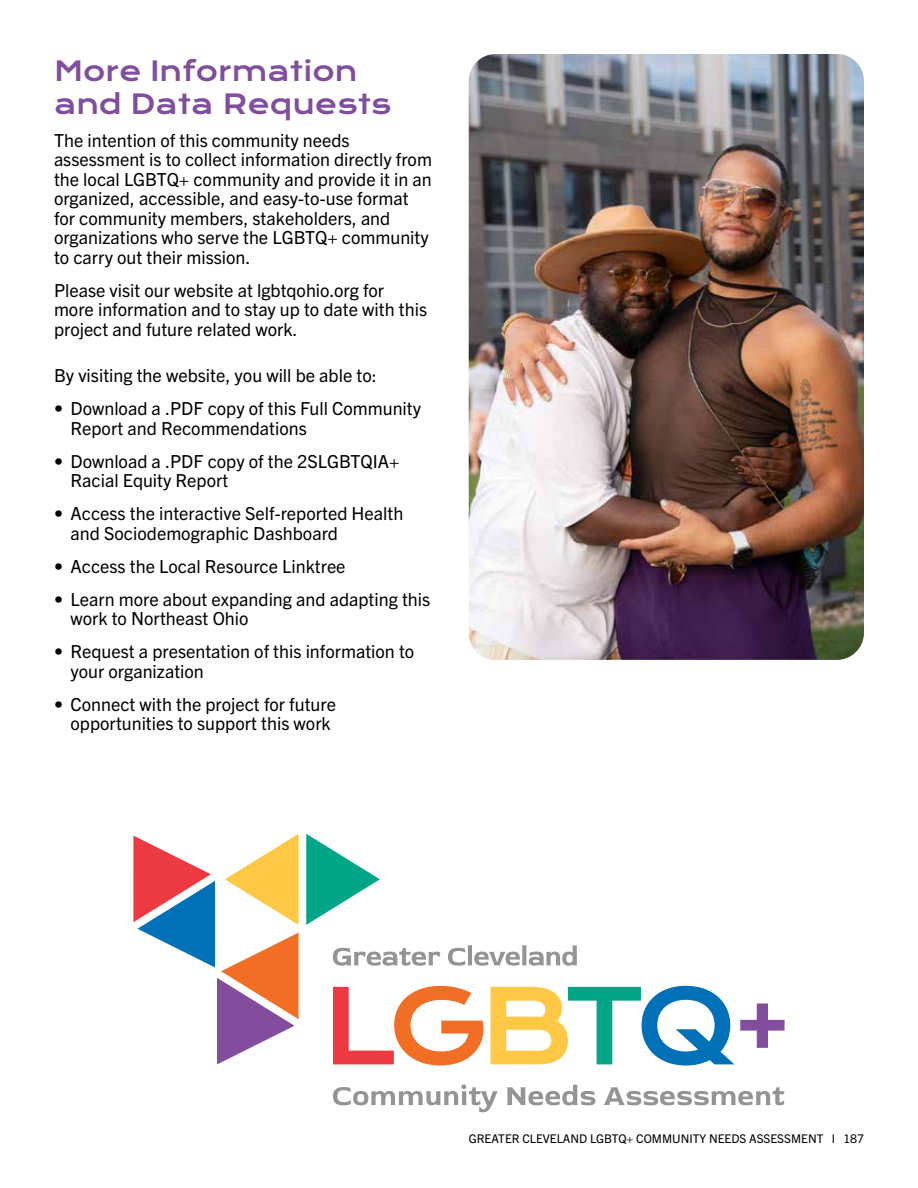
<style>
.page{position:relative;width:918px;height:1188px;background:#fff}
.page>*{position:absolute;margin:0;border:0;box-sizing:border-box;transform-origin:0 0}
.t1{font:27px/33px "Krona One";color:#814d9e}
.t2{font:18px/19.5px "Trade Gothic Next LT Pro";color:#000}
.t3{font:12px "Trade Gothic Next LT Pro";color:#000}
</style>
<div class="page">
<svg style="left:306px;top:834px;width:74px;height:91px"></svg>
<svg style="left:133px;top:834px;width:166px;height:230px"></svg>
<svg style="left:333px;top:1085px;width:165px;height:27px"></svg>
<svg style="left:507px;top:1085px;width:88px;height:20px"></svg>
<svg style="left:604px;top:1087px;width:181px;height:18px"></svg>
<svg style="left:333px;top:986px;width:151px;height:79px"></svg>
<svg style="left:491px;top:986px;width:243px;height:80px"></svg>
<svg style="left:740px;top:1003px;width:45px;height:45px"></svg>
<svg style="left:333px;top:948px;width:107px;height:18px"></svg>
<svg style="left:448px;top:945px;width:129px;height:21px"></svg>
<img style="left:469px;top:54px;width:395px;height:606px">
<h1 class="t1" style="left:54px;top:54px;width:339px">More Information and Data Requests</h1>
<p class="t2" style="left:54px;top:129px;width:380px">The intention of this community needs assessment is to collect information directly from the local LGBTQ+ community and provide it in an organized, accessible, and easy-to-use format for community members, stakeholders, and organizations who serve the LGBTQ+ community to carry out their mission.</p>
<p class="t2" style="left:54px;top:279px;width:375px">Please visit our website at lgbtqohio.org for more information and to stay up to date with this project and future related work.</p>
<p class="t2" style="left:54px;top:365px;width:324px">By visiting the website, you will be able to:</p>
<p class="t2" style="left:71px;top:398px;width:352px;text-indent:-17px">• Download a .PDF copy of this Full Community<br>Report and Recommendations</p>
<p class="t2" style="left:71px;top:450px;width:331px;text-indent:-17px">• Download a .PDF copy of the 2SLGBTQIA+<br>Racial Equity Report</p>
<p class="t2" style="left:71px;top:503px;width:334px;text-indent:-17px">• Access the interactive Self-reported Health and Sociodemographic Dashboard</p>
<p class="t2" style="left:54px;top:555px;width:293px">• Access the Local Resource Linktree</p>
<p class="t2" style="left:71px;top:588px;width:361px;text-indent:-17px">• Learn more about expanding and adapting this work to Northeast Ohio</p>
<p class="t2" style="left:71px;top:641px;width:345px;text-indent:-17px">• Request a presentation of this information to your organization</p>
<p class="t2" style="left:54px;top:693px;width:284px;text-align:right">• Connect with the project for future opportunities to support this work</p>
<p class="t3" style="left:469px;top:1131px;width:397px">GREATER CLEVELAND LGBTQ+ COMMUNITY NEEDS ASSESSMENT I 187</p>
</div>
